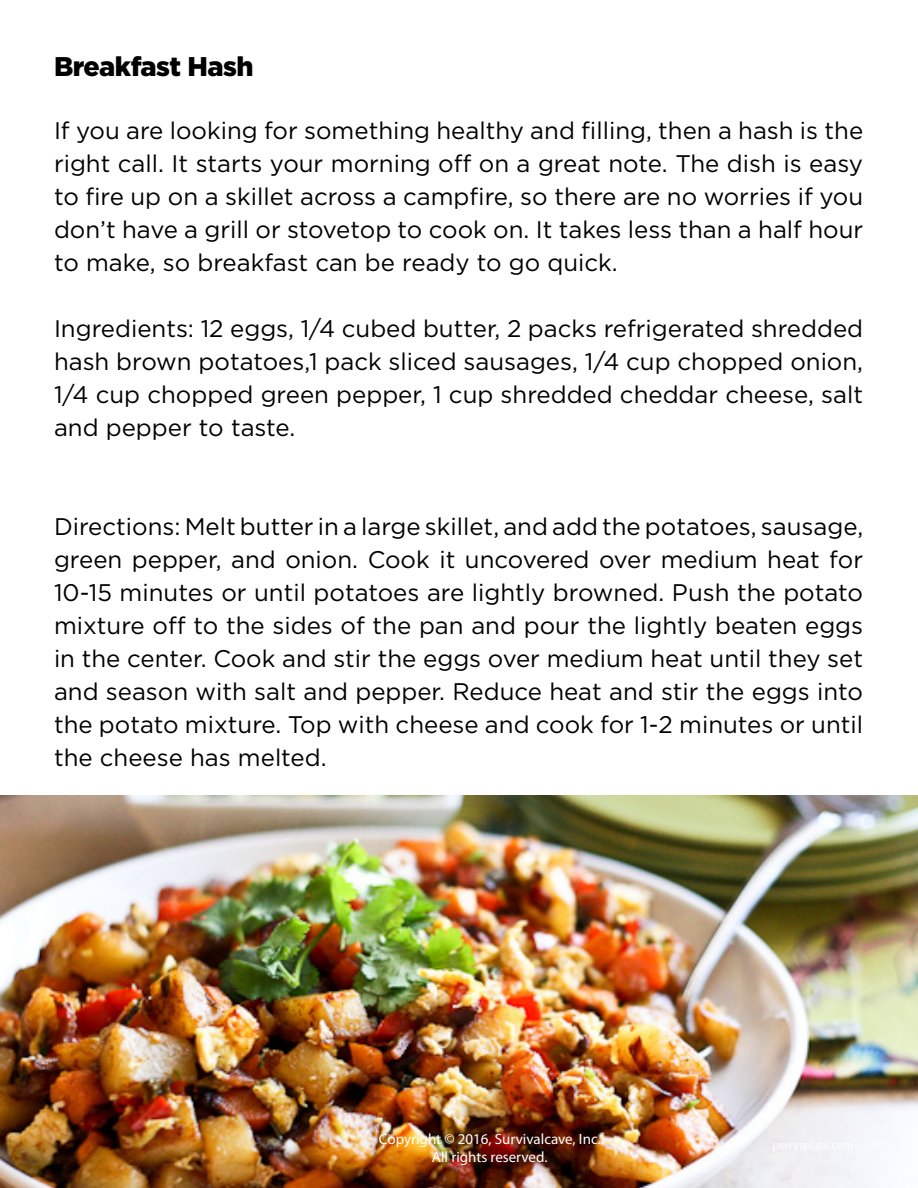
<style>
.page{position:relative;width:918px;height:1188px;background:#fff}
.page>*{position:absolute;margin:0;border:0;box-sizing:border-box;transform-origin:0 0}
.t1{font:900 27px "Gotham";letter-spacing:-.02em;color:#000}
.t2{font:24px/33px "Gotham";color:#000;text-align:justify}
.t3{font:15px/18px "Myriad Pro";color:#fff;text-align:center}
</style>
<div class="page">
<img style="left:0;top:795px;width:918px;height:393px">
<p class="t1" style="left:54px;top:47px;width:201px">Breakfast Hash</p>
<p class="t2" style="left:54px;top:113px;width:811px">If you are looking for something healthy and filling, then a hash is the right call. It starts your morning off on a great note. The dish is easy to fire up on a skillet across a campfire, so there are no worries if you don’t have a grill or stovetop to cook on. It takes less than a half hour to make, so breakfast can be ready to go quick.</p>
<p class="t2" style="left:54px;top:311px;width:811px">Ingredients: 12 eggs, 1/4 cubed butter, 2 packs refrigerated shredded hash brown potatoes,1 pack sliced sausages, 1/4 cup chopped onion, 1/4 cup chopped green pepper, 1 cup shredded cheddar cheese, salt and pepper to taste.</p>
<p class="t2" style="left:54px;top:509px;width:811px">Directions: Melt butter in a large skillet, and add the potatoes, sausage, green pepper, and onion. Cook it uncovered over medium heat for 10-15 minutes or until potatoes are lightly browned. Push the potato mixture off to the sides of the pan and pour the lightly beaten eggs in the center. Cook and stir the eggs over medium heat until they set and season with salt and pepper. Reduce heat and stir the eggs into the potato mixture. Top with cheese and cook for 1-2 minutes or until the cheese has melted.</p>
<p class="t3" style="left:379px;top:1130px;width:223px">Copyright © 2016, Survivalcave, Inc.<br>All rights reserved.</p>
</div>
